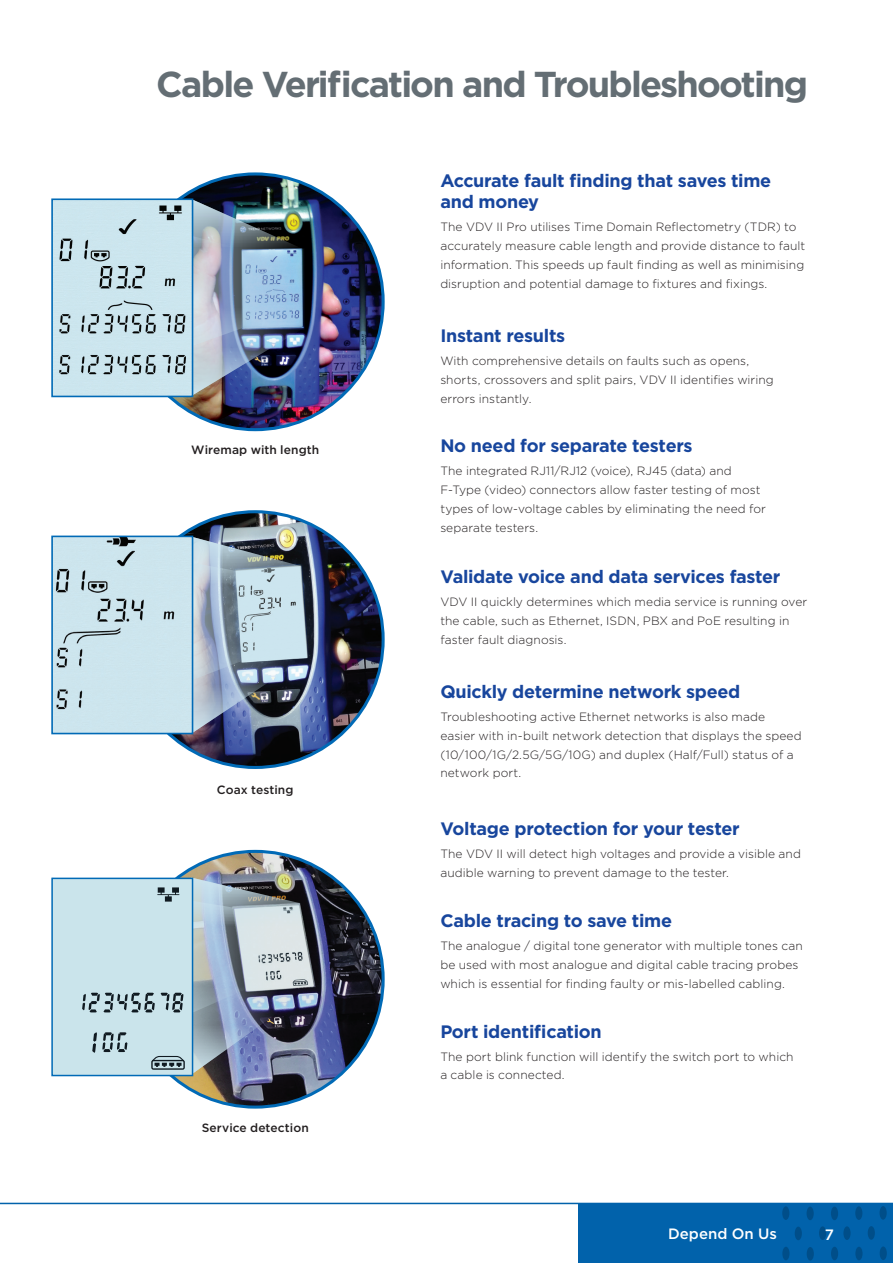
<style>
.page{position:relative;width:893px;height:1263px;background:#fff}
.page>*{position:absolute;margin:0;border:0;box-sizing:border-box;transform-origin:0 0}
.t1{font:700 36px "Gotham";letter-spacing:-.05em;color:#646e74}
.Titles{font:700 18px/21.6px "Gotham";letter-spacing:-.015em;color:#18469d}
.t2{font:500 15px "Gotham";color:#fff}
.t3{font:300 12px/18.8px "Gotham";letter-spacing:.005em;color:#231f20}
.t4{font:500 12px "Gotham";letter-spacing:.005em;color:#231f20}
</style>
<div class="page">
<div style="left:578px;top:1203px;width:315px;height:60px;background:#0162ab"></div>
<div style="left:782px;top:1247px;width:7px;height:13px;background:#004e89;border-radius:50%"></div>
<div style="left:782px;top:1206px;width:7px;height:14px;background:#004e89;border-radius:50%"></div>
<div style="left:795px;top:1226px;width:7px;height:14px;background:#004e89;border-radius:50%"></div>
<div style="left:807px;top:1247px;width:7px;height:13px;background:#004e89;border-radius:50%"></div>
<div style="left:819px;top:1226px;width:7px;height:14px;background:#004e89;border-radius:50%"></div>
<div style="left:831px;top:1247px;width:7px;height:13px;background:#004e89;border-radius:50%"></div>
<div style="left:843px;top:1226px;width:8px;height:14px;background:#004e89;border-radius:50%"></div>
<div style="left:855px;top:1247px;width:7px;height:13px;background:#004e89;border-radius:50%"></div>
<div style="left:807px;top:1206px;width:7px;height:14px;background:#004e89;border-radius:50%"></div>
<div style="left:831px;top:1206px;width:7px;height:14px;background:#004e89;border-radius:50%"></div>
<div style="left:855px;top:1206px;width:7px;height:14px;background:#004e89;border-radius:50%"></div>
<div style="left:868px;top:1226px;width:7px;height:14px;background:#004e89;border-radius:50%"></div>
<div style="left:880px;top:1246px;width:7px;height:14px;background:#004e89;border-radius:50%"></div>
<div style="left:879px;top:1206px;width:8px;height:14px;background:#004e89;border-radius:50%"></div>
<hr style="left:0;top:1203px;width:893px;height:1px;background:#0162ab">
<img style="left:127px;top:512px;width:256px;height:255px;border-radius:128px">
<img style="left:193px;top:537px;width:114px;height:196px">
<img style="left:54px;top:539px;width:136px;height:192px">
<div style="left:51px;top:536px;width:142px;height:198px;border:2px solid #016ab6"></div>
<img style="left:127px;top:174px;width:256px;height:256px;border-radius:128px">
<img style="left:193px;top:199px;width:111px;height:197px">
<img style="left:54px;top:201px;width:136px;height:193px">
<div style="left:51px;top:198px;width:142px;height:199px;border:2px solid #016ab6"></div>
<img style="left:127px;top:851px;width:256px;height:256px;border-radius:128px">
<svg style="left:52px;top:877px;width:262px;height:197px;background:#a8bcc7"></svg>
<p class="t1" style="left:156px;top:60px;width:653px">Cable Verification and Troubleshooting</p>
<p class="t4" style="left:191px;top:442px;width:130px">Wiremap with length</p>
<p class="t4" style="left:217px;top:782px;width:78px">Coax testing</p>
<p class="t4" style="left:202px;top:1119px;width:108px">Service detection</p>
<p class="Titles" style="left:440px;top:170px;width:332px">Accurate fault finding that saves time and money</p>
<p class="t3" style="left:440px;top:217px;width:366px">The VDV II Pro utilises Time Domain Reflectometry (TDR) to accurately measure cable length and provide distance to fault information. This speeds up fault finding as well as minimising disruption and potential damage to fixtures and fixings.</p>
<p class="Titles" style="left:440px;top:325px;width:126px">Instant results</p>
<p class="t3" style="left:440px;top:351px;width:335px">With comprehensive details on faults such as opens, shorts, crossovers and split pairs, VDV II identifies wiring errors instantly.</p>
<p class="Titles" style="left:440px;top:435px;width:254px">No need for separate testers</p>
<p class="t3" style="left:440px;top:461px;width:327px">The integrated RJ11/RJ12 (voice), RJ45 (data) and F-Type (video) connectors allow faster testing of most types of low-voltage cables by eliminating the need for separate testers.</p>
<p class="Titles" style="left:440px;top:566px;width:342px">Validate voice and data services faster</p>
<p class="t3" style="left:440px;top:592px;width:368px">VDV II quickly determines which media service is running over the cable, such as Ethernet, ISDN, PBX and PoE resulting in faster fault diagnosis.</p>
<p class="Titles" style="left:440px;top:681px;width:302px">Quickly determine network speed</p>
<p class="t3" style="left:440px;top:707px;width:363px">Troubleshooting active Ethernet networks is also made easier with in-built network detection that displays the speed (10/100/1G/2.5G/5G/10G) and duplex (Half/Full) status of a network port.</p>
<p class="Titles" style="left:440px;top:818px;width:301px">Voltage protection for your tester</p>
<p class="t3" style="left:440px;top:844px;width:362px">The VDV II will detect high voltages and provide a visible and audible warning to prevent damage to the tester.</p>
<p class="Titles" style="left:440px;top:910px;width:233px">Cable tracing to save time</p>
<p class="t3" style="left:440px;top:936px;width:364px">The analogue / digital tone generator with multiple tones can be used with most analogue and digital cable tracing probes which is essential for finding faulty or mis-labelled cabling.</p>
<p class="Titles" style="left:440px;top:1020px;width:163px">Port identification</p>
<p class="t3" style="left:440px;top:1047px;width:355px">The port blink function will identify the switch port to which a cable is connected.</p>
<p class="t2" style="left:668px;top:1223px;width:110px">Depend On Us</p>
<p class="t2" style="left:825px;top:1225px;width:11px">7</p>
</div>
